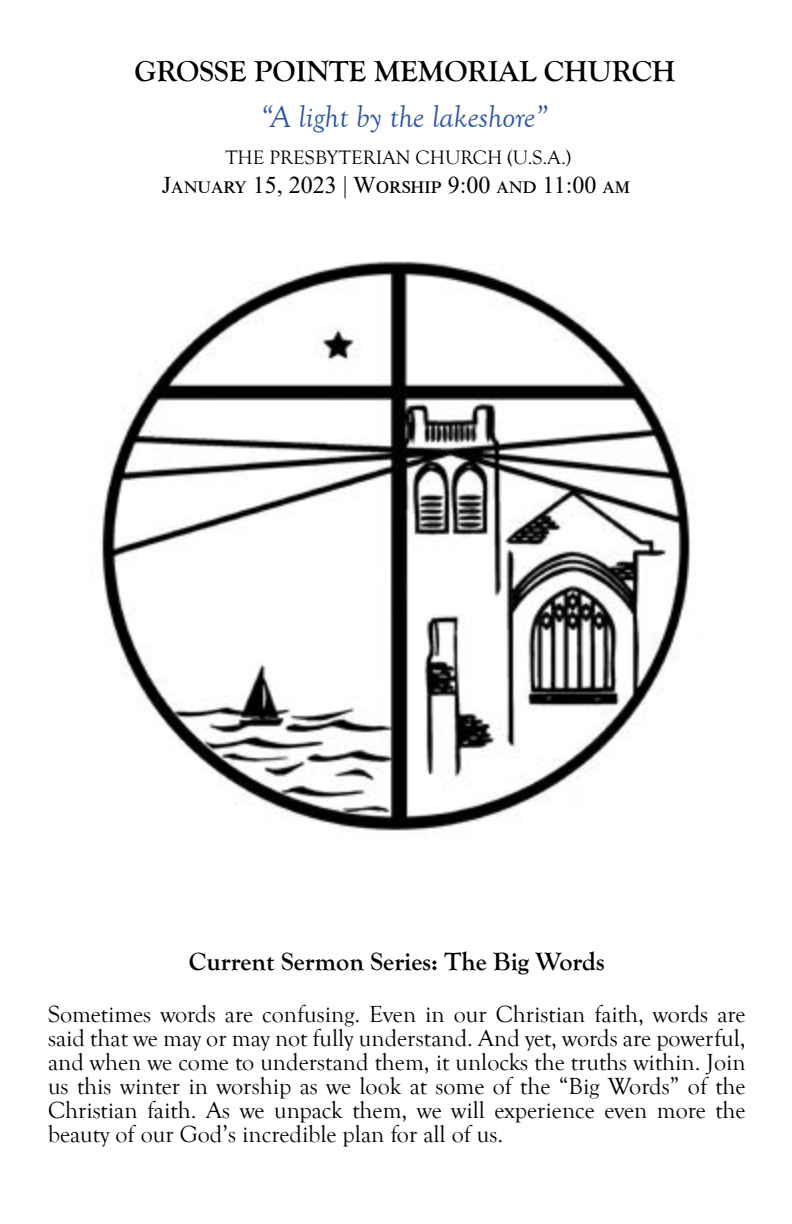
<style>
.page{position:relative;width:792px;height:1224px;background:#fff}
.page>*{position:absolute;margin:0;border:0;box-sizing:border-box;transform-origin:0 0}
.t1{font:italic 32px "Goudy Old Style T";color:#2b55a5}
.t2{font:700 30px "Goudy Old Style T";color:#000}
.t3{font:700 26px "Goudy Old Style T";color:#000}
.t4{font:24px/24px "Goudy Old Style T";color:#000;text-align:justify}
.t5{font:24px "Times New Roman";color:#000}
.t6{font:20px "Goudy Old Style T";color:#000}
</style>
<div class="page">
<img style="left:101px;top:261px;width:590px;height:570px">
<p class="t2" style="left:134px;top:54px;width:543px">GROSSE POINTE MEMORIAL CHURCH</p>
<h1 class="t1" style="left:260px;top:99px;width:289px">“A light by the lakeshore”</h1>
<p class="t6" style="left:225px;top:147px;width:348px">THE PRESBYTERIAN CHURCH (U.S.A.)</p>
<p class="t5" style="left:162px;top:168px;width:470px">January 15, 2023 | Worship 9:00 and 11:00 am</p>
<p class="t3" style="left:189px;top:947px;width:417px">Current Sermon Series: The Big Words</p>
<p class="t4" style="left:48px;top:1003px;width:699px">Sometimes words are confusing. Even in our Christian faith, words are said that we may or may not fully understand. And yet, words are powerful, and when we come to understand them, it unlocks the truths within. Join us this winter in worship as we look at some of the “Big Words” of the Christian faith. As we unpack them, we will experience even more the beauty of our God’s incredible plan for all of us.</p>
</div>
